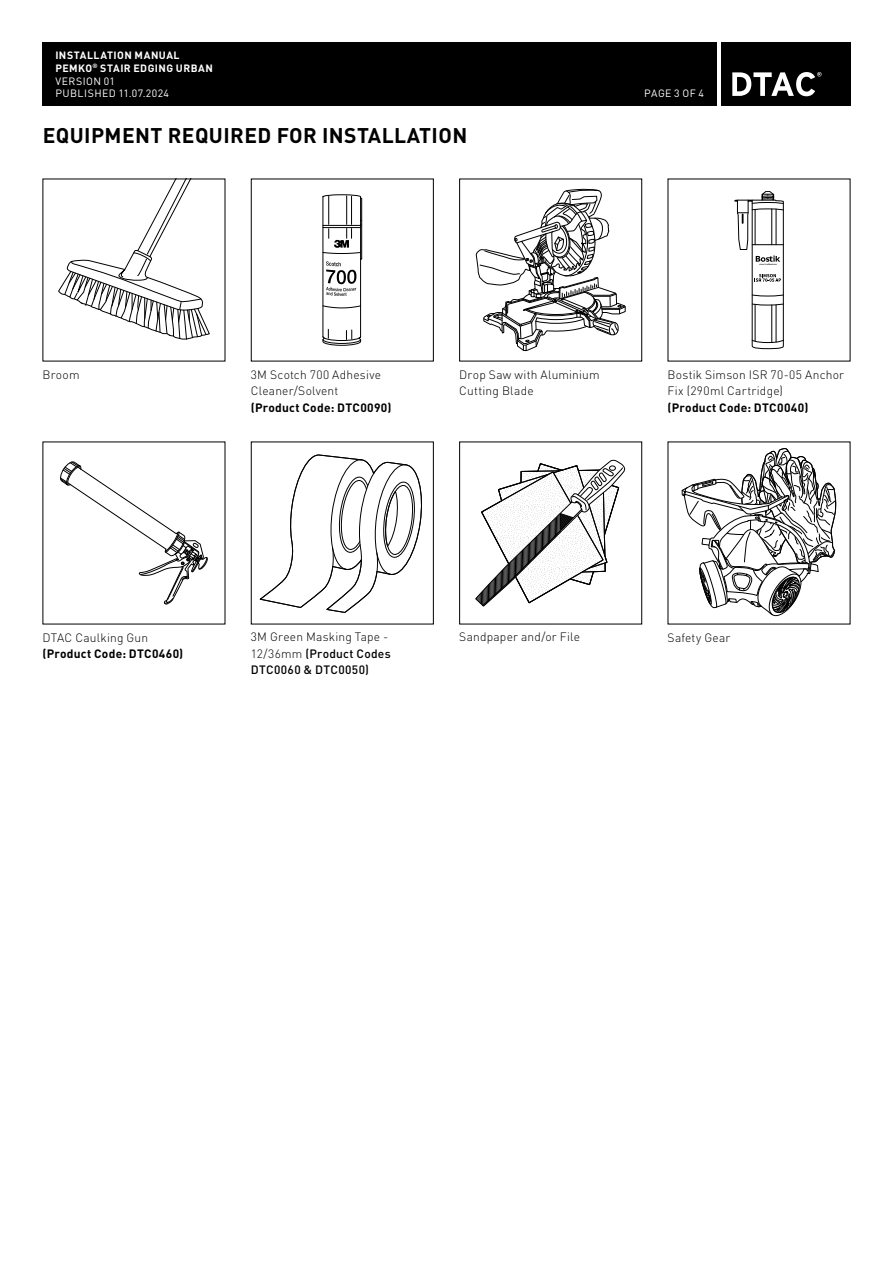
<style>
.page{position:relative;width:893px;height:1263px;background:#fff}
.page>*{position:absolute;margin:0;border:0;box-sizing:border-box;transform-origin:0 0}
.t1{font:700 21px "DIN Pro";letter-spacing:.02em;color:#000}
.t2{font:300 12px/16.5px "DIN Pro";letter-spacing:.015em;color:#000}
.t3{font:700 12px "DIN Pro";letter-spacing:.02em;color:#000}
.t4{font:500 12px/16.5px "DIN Pro";letter-spacing:.025em;color:#000}
.t5{font:700 10.5px/12.8px "DIN Pro";letter-spacing:.045em;color:#fff}
.t6{font:10.5px "DIN Pro";letter-spacing:.04em;color:#fff}
.s1{font-weight:400}
.s2{font-weight:300}
</style>
<div class="page">
<svg style="left:259px;top:454px;width:163px;height:159px"></svg>
<svg style="left:60px;top:461px;width:148px;height:143px"></svg>
<svg style="left:475px;top:459px;width:151px;height:148px"></svg>
<div style="left:459px;top:442px;width:183px;height:182px;border:1px solid #000"></div>
<svg style="left:681px;top:448px;width:155px;height:169px"></svg>
<div style="left:43px;top:43px;width:674px;height:63px;background:#000"></div>
<div style="left:721px;top:43px;width:129px;height:63px;background:#000"></div>
<svg style="left:732px;top:72px;width:90px;height:24px"></svg>
<svg style="left:476px;top:189px;width:150px;height:163px"></svg>
<div style="left:459px;top:179px;width:183px;height:182px;border:1px solid #000"></div>
<svg style="left:734px;top:191px;width:50px;height:158px"></svg>
<svg style="left:58px;top:181px;width:152px;height:159px"></svg>
<svg style="left:322px;top:194px;width:40px;height:152px"></svg>
<p class="t5" style="left:55px;top:48px;width:159px">INSTALLATION MANUAL<br>PEMKO<sup>®</sup> STAIR EDGING URBAN<br><span class="s1">VERSION 01<br>PUBLISHED 11.07.2024</span></p>
<h1 class="t1" style="left:43px;top:117px;width:426px">EQUIPMENT REQUIRED FOR INSTALLATION</h1>
<p class="t6" style="left:644px;top:85px;width:61px">PAGE 3 OF 4</p>
<p class="t2" style="left:251px;top:365px;width:132px">3M Scotch 700 Adhesive<br>Cleaner/Solvent</p>
<p class="t3" style="left:251px;top:397px;width:142px">(Product Code: DTC0090)</p>
<p class="t2" style="left:43px;top:365px;width:39px">Broom</p>
<p class="t2" style="left:459px;top:365px;width:142px">Drop Saw with Aluminium<br>Cutting Blade</p>
<p class="t2" style="left:668px;top:365px;width:178px">Bostik Simson ISR 70-05 Anchor<br>Fix (290ml Cartridge)</p>
<p class="t3" style="left:668px;top:397px;width:142px">(Product Code: DTC0040)</p>
<p class="t2" style="left:43px;top:628px;width:107px">DTAC Caulking Gun</p>
<p class="t3" style="left:43px;top:644px;width:142px">(Product Code: DTC0460)</p>
<p class="t4" style="left:251px;top:628px;width:141px"><span class="s2">3M Green Masking Tape -<br>12/36mm</span> (Product Codes<br>DTC0060 &amp; DTC0050)</p>
<p class="t2" style="left:459px;top:628px;width:122px">Sandpaper and/or File</p>
<p class="t2" style="left:668px;top:628px;width:64px">Safety Gear</p>
</div>
